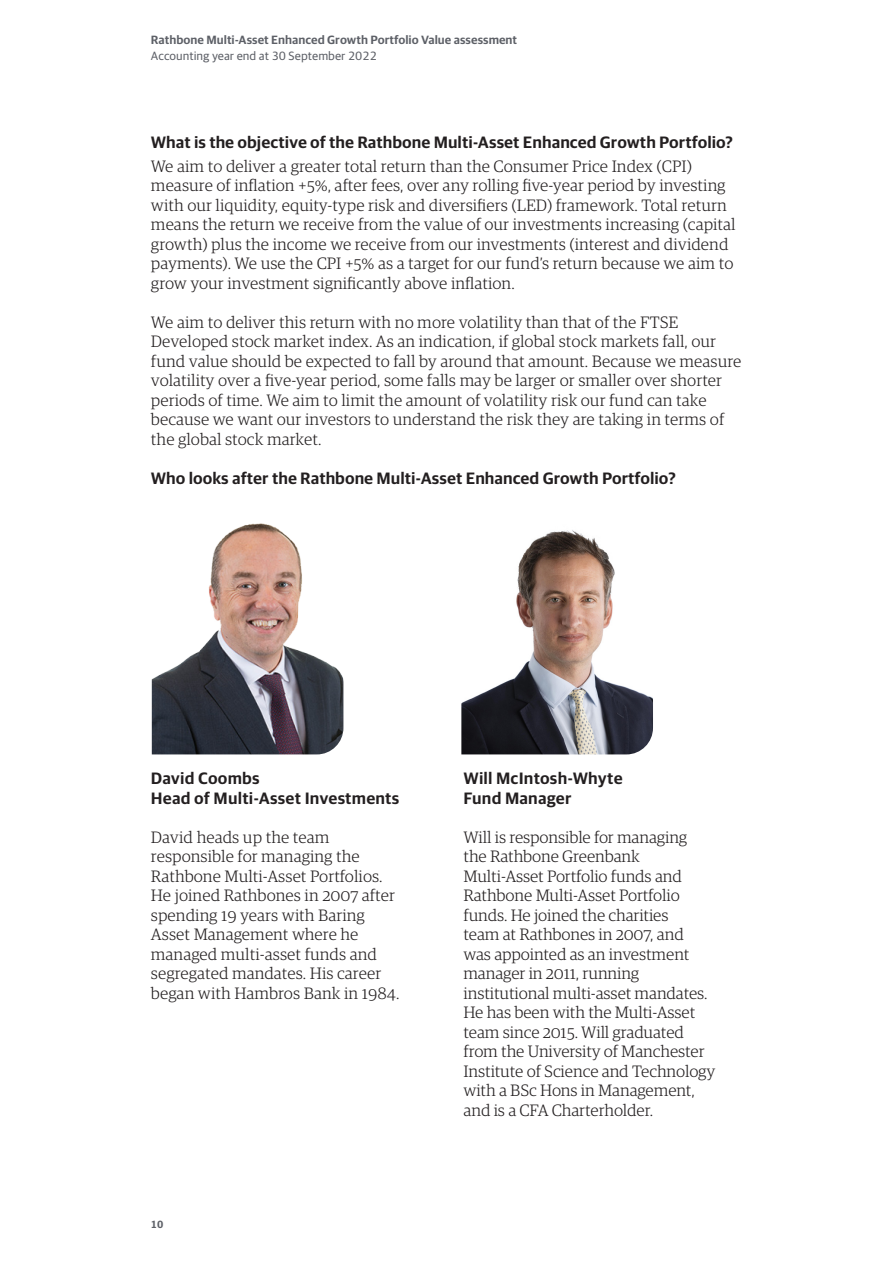
<style>
.page{position:relative;width:893px;height:1263px;background:#fff}
.page>*{position:absolute;margin:0;border:0;box-sizing:border-box;transform-origin:0 0}
.body_text{font:300 16.5px/19.5px "Guardian RTB Egyp";color:#231f20}
.Sub_heading{font:600 16.5px "Guardian RTB Sans";color:#231f20}
.body_text-2{font:600 16.5px "Guardian RTB Sans";letter-spacing:.01em;color:#231f20}
.t1{font:600 12px "Guardian RTB Sans";color:#5d6067}
.t2{font:12px "Guardian RTB Sans";color:#5d6067}
.t3{font:600 10.5px "Guardian RTB Sans";color:#5d6067}
</style>
<div class="page">
<img style="left:152px;top:523px;width:191px;height:231px">
<img style="left:461px;top:530px;width:192px;height:224px">
<p class="t1" style="left:151px;top:31px;width:368px">Rathbone Multi-Asset Enhanced Growth Portfolio Value assessment</p>
<p class="t2" style="left:151px;top:47px;width:227px">Accounting year end at 30 September 2022</p>
<p class="Sub_heading" style="left:151px;top:130px;width:584px">What is the objective of the Rathbone Multi-Asset Enhanced Growth Portfolio?</p>
<p class="body_text" style="left:151px;top:155px;width:586px">We aim to deliver a greater total return than the Consumer Price Index (CPI) measure of inflation +5%, after fees, over any rolling five-year period by investing with our liquidity, equity-type risk and diversifiers (LED) framework. Total return means the return we receive from the value of our investments increasing (capital growth) plus the income we receive from our investments (interest and dividend payments). We use the CPI +5% as a target for our fund’s return because we aim to grow your investment significantly above inflation.</p>
<p class="body_text" style="left:151px;top:311px;width:592px">We aim to deliver this return with no more volatility than that of the FTSE Developed stock market index. As an indication, if global stock markets fall, our fund value should be expected to fall by around that amount. Because we measure volatility over a five-year period, some falls may be larger or smaller over shorter periods of time. We aim to limit the amount of volatility risk our fund can take because we want our investors to understand the risk they are taking in terms of the global stock market.</p>
<p class="Sub_heading" style="left:151px;top:466px;width:526px">Who looks after the Rathbone Multi-Asset Enhanced Growth Portfolio?</p>
<p class="body_text-2" style="left:151px;top:766px;width:110px">David Coombs</p>
<p class="body_text-2" style="left:151px;top:786px;width:250px">Head of Multi-Asset Investments</p>
<p class="body_text" style="left:151px;top:826px;width:250px">David heads up the team responsible for managing the<br>Rathbone Multi-Asset Portfolios.<br>He joined Rathbones in 2007 after spending 19 years with Baring<br>Asset Management where he managed multi-asset funds and segregated mandates. His career began with Hambros Bank in 1984.</p>
<p class="t3" style="left:151px;top:1216px;width:14px">10</p>
<p class="body_text-2" style="left:463px;top:766px;width:161px">Will McIntosh-Whyte</p>
<p class="body_text-2" style="left:463px;top:786px;width:110px">Fund Manager</p>
<p class="body_text" style="left:463px;top:826px;width:254px">Will is responsible for managing<br>the Rathbone Greenbank<br>Multi-Asset Portfolio funds and<br>Rathbone Multi-Asset Portfolio funds. He joined the charities<br>team at Rathbones in 2007, and was appointed as an investment manager in 2011, running institutional multi-asset mandates.<br>He has been with the Multi-Asset team since 2015. Will graduated from the University of Manchester<br>Institute of Science and Technology with a BSc Hons in Management, and is a CFA Charterholder.</p>
</div>
